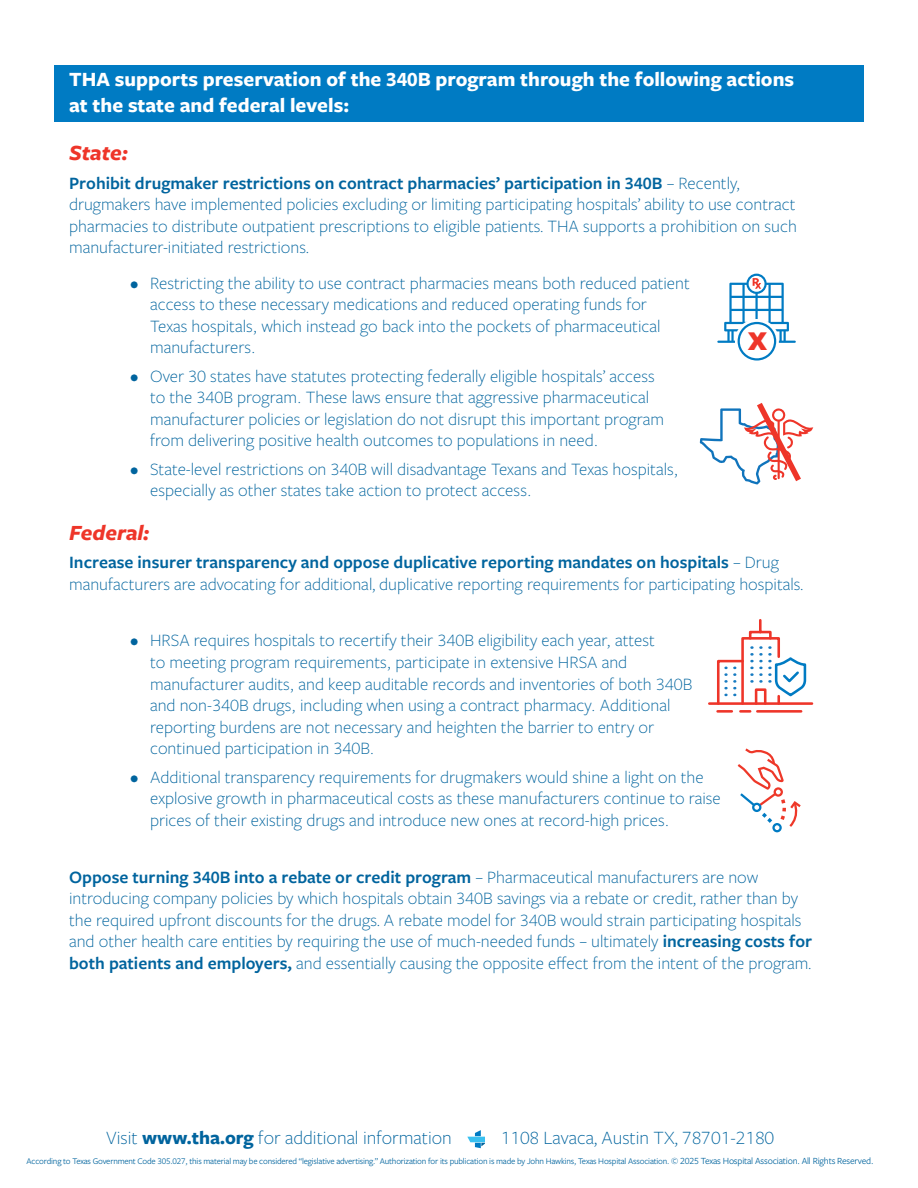
<style>
.page{position:relative;width:918px;height:1188px;background:#fff}
.page>*{position:absolute;margin:0;border:0;box-sizing:border-box;transform-origin:0 0}
.t1{font:700 37.95px "Freight Sans Pro";color:#ee3529}
.Bullet{font:italic 700 22.5px "Freight Sans Pro";color:#ee3529}
.Fact_Fiction{font:italic 700 22.5px "Freight Sans Pro";color:#ee3529}
.Fact_Fiction-2{font:700 21px/25.2px "Freight Sans Pro";color:#fff}
.t2{font:300 19.5px "Freight Sans Pro";color:#00649e}
.Fact_Fiction-3{font:300 18px/21.6px "Freight Sans Pro";color:#00649e}
.Right_Text_2{font:9px "Freight Sans Pro";letter-spacing:-.02em;color:#00649e}
.s1{font-weight:600}
.s2{font-weight:700}
.s3{font-size:9.75px}
</style>
<div class="page">
<div style="left:54px;top:65px;width:809px;height:57px;background:#007bc3"></div>
<svg style="left:467px;top:1130px;width:18px;height:18px"></svg>
<svg style="left:700px;top:403px;width:113px;height:81px"></svg>
<svg style="left:735px;top:319px;width:44px;height:44px"></svg>
<div style="left:739px;top:323px;width:36px;height:36px;background:#fff;border-radius:50%"></div>
<div style="left:738px;top:322px;width:38px;height:39px;border:2px solid #007bc3;border-radius:50%"></div>
<svg style="left:717px;top:274px;width:79px;height:69px"></svg>
<svg style="left:708px;top:619px;width:106px;height:94px"></svg>
<svg style="left:738px;top:748px;width:63px;height:84px"></svg>
<p class="Fact_Fiction-2" style="left:69px;top:66px;width:727px">THA supports preservation of the 340B program through the following actions at the state and federal levels:</p>
<p class="Fact_Fiction" style="left:69px;top:138px;width:61px">State:</p>
<p class="Fact_Fiction-3" style="left:69px;top:171px;width:729px"><span class="s1">Prohibit drugmaker restrictions on contract pharmacies’ participation in 340B</span> – Recently, drugmakers have implemented policies excluding or limiting participating hospitals’ ability to use contract pharmacies to distribute outpatient prescriptions to eligible patients. THA supports a prohibition on such manufacturer-initiated restrictions.</p>
<p class="Fact_Fiction-3" style="left:150px;top:271px;width:541px;text-indent:-20px">• Restricting the ability to use contract pharmacies means both reduced patient access to these necessary medications and reduced operating funds for<br>Texas hospitals, which instead go back into the pockets of pharmaceutical manufacturers.</p>
<p class="Fact_Fiction-3" style="left:150px;top:364px;width:516px;text-indent:-20px">• Over 30 states have statutes protecting federally eligible hospitals’ access to the 340B program. These laws ensure that aggressive pharmaceutical manufacturer policies or legislation do not disrupt this important program from delivering positive health outcomes to populations in need.</p>
<p class="Fact_Fiction-3" style="left:150px;top:457px;width:530px;text-indent:-20px">• State-level restrictions on 340B will disadvantage Texans and Texas hospitals, especially as other states take action to protect access.</p>
<p class="Bullet" style="left:69px;top:517px;width:82px">Federal:</p>
<p class="Fact_Fiction-3" style="left:69px;top:551px;width:736px"><span class="s1">Increase insurer transparency and oppose duplicative reporting mandates on hospitals</span> – Drug manufacturers are advocating for additional, duplicative reporting requirements for participating hospitals.</p>
<p class="Fact_Fiction-3" style="left:150px;top:629px;width:544px;text-indent:-20px">• HRSA requires hospitals to recertify their 340B eligibility each year, attest<br>to meeting program requirements, participate in extensive HRSA and manufacturer audits, and keep auditable records and inventories of both 340B and non-340B drugs, including when using a contract pharmacy. Additional reporting burdens are not necessary and heighten the barrier to entry or continued participation in 340B.</p>
<p class="Fact_Fiction-3" style="left:150px;top:765px;width:572px;text-indent:-20px">• Additional transparency requirements for drugmakers would shine a light on the explosive growth in pharmaceutical costs as these manufacturers continue to raise prices of their existing drugs and introduce new ones at record-high prices.</p>
<p class="Fact_Fiction-3" style="left:69px;top:865px;width:745px"><span class="s1">Oppose turning 340B into a rebate or credit program</span> – Pharmaceutical manufacturers are now introducing company policies by which hospitals obtain 340B savings via a rebate or credit, rather than by the required upfront discounts for the drugs. A rebate model for 340B would strain participating hospitals and other health care entities by requiring the use of much-needed funds – ultimately <span class="s1">increasing costs for both patients and employers,</span> and essentially causing the opposite effect from the intent of the program.</p>
<p class="t1" style="left:748px;top:312px;width:20px">x</p>
<p class="t2" style="left:106px;top:1125px;width:347px">Visit <span class="s2">www.tha.org</span> for additional information</p>
<p class="t2" style="left:501px;top:1125px;width:275px">1108 Lavaca, Austin TX, 78701-2180</p>
<p class="Right_Text_2" style="left:27px;top:1155px;width:848px">According to Texas Government Code 305.027, this material may be considered “legislative advertising.” Authorization for its publication is made by John Hawkins, Texas Hospital Association. <span class="s3">© 2025 Texas Hospital Association. All Rights Reserved.</span></p>
</div>
